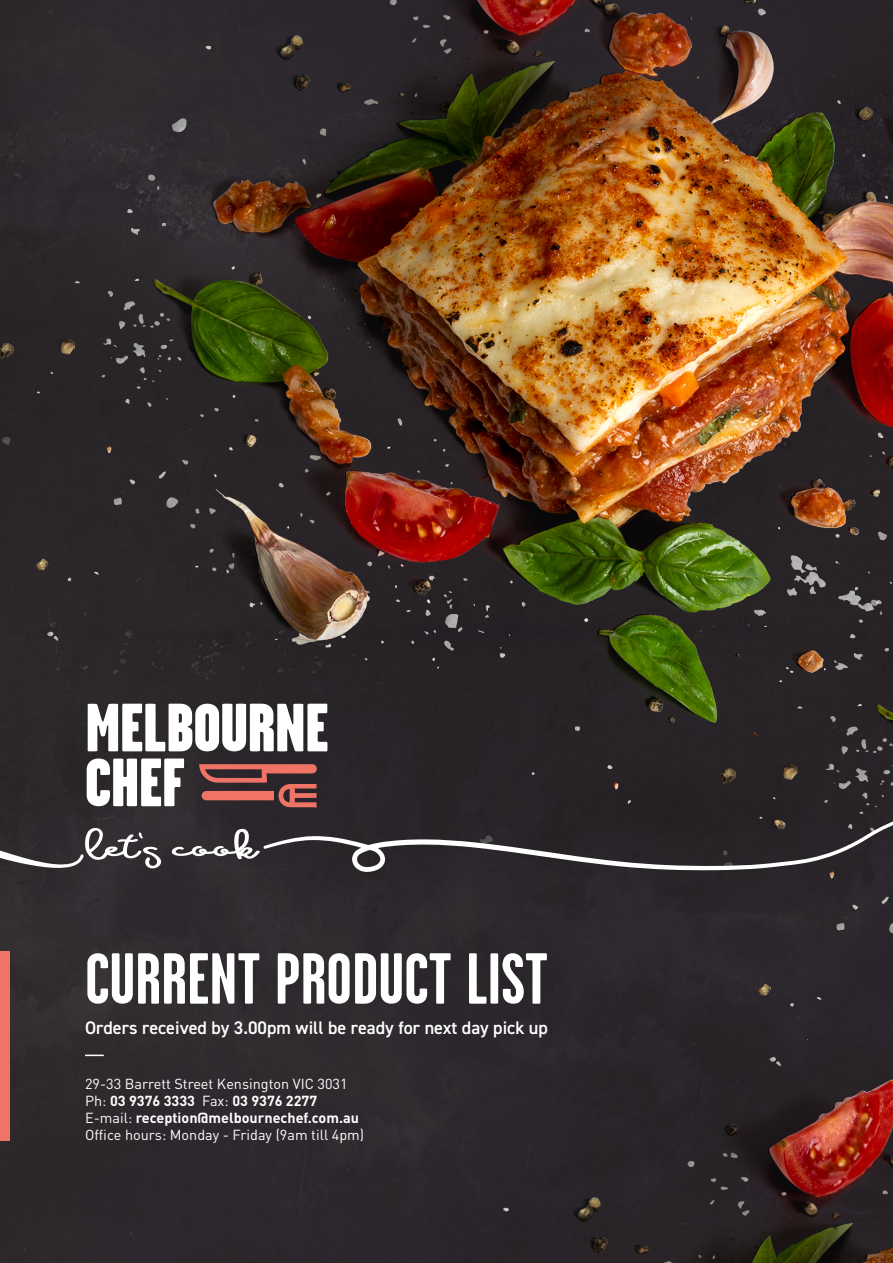
<style>
.page{position:relative;width:893px;height:1263px;background:#fff}
.page>*{position:absolute;margin:0;border:0;box-sizing:border-box;transform-origin:0 0}
.t1{font:700 72px "Garage Gothic";color:#fff}
.t2{font:600 18.15px "DIN2014";color:#fff}
.t3{font:14.4px/17.2px "DIN";color:#fff}
.s1{font-weight:700}
</style>
<div class="page">
<div style="left:0;top:903px;width:713px;height:360px;background:#2e292e"></div>
<img style="left:287px;top:1023px;width:606px;height:240px">
<div style="left:713px;top:903px;width:180px;height:166px;background:#2b262c"></div>
<div style="left:0;top:951px;width:10px;height:189px;background:#f07465"></div>
<img style="left:0;top:0;width:893px;height:903px">
<svg style="left:87px;top:704px;width:240px;height:47px"></svg>
<svg style="left:0;top:758px;width:893px;height:114px;background:#40383c"></svg>
<svg style="left:85px;top:1054px;width:19px;height:2px"></svg>
<h1 class="t1" style="left:85px;top:941px;width:464px">CURRENT PRODUCT LIST</h1>
<p class="t2" style="left:85px;top:1015px;width:464px">Orders received by 3.00pm will be ready for next day pick up</p>
<p class="t3" style="left:85px;top:1074px;width:281px">29-33 Barrett Street Kensington VIC 3031<br>Ph: <span class="s1">03 9376 3333</span> Fax: <span class="s1">03 9376 2277<br></span>E-mail: <span class="s1">reception@melbournechef.com.au </span>Office hours: Monday - Friday (9am till 4pm)</p>
</div>
